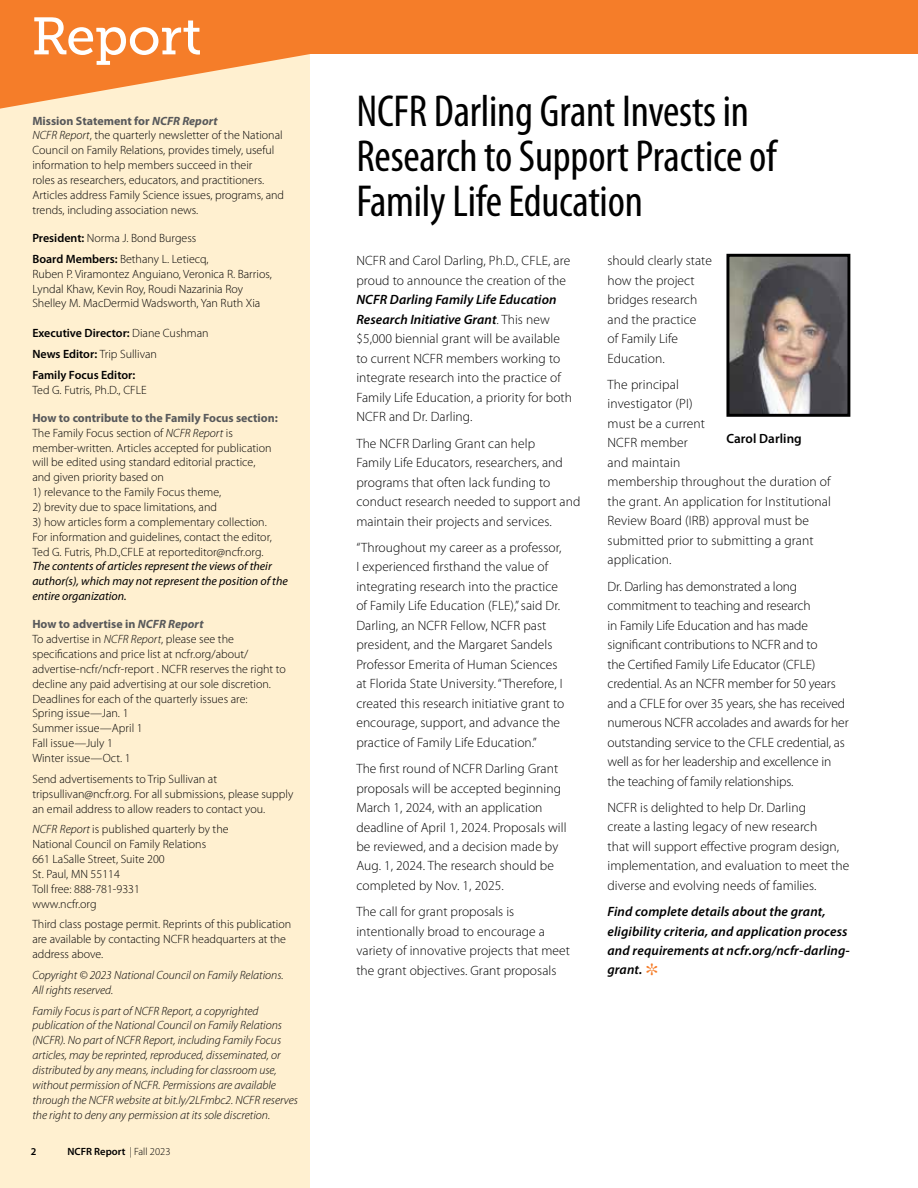
<style>
.page{position:relative;width:918px;height:1188px;background:#fff}
.page>*{position:absolute;margin:0;border:0;box-sizing:border-box;transform-origin:0 0}
.t1{font:52.5px "Museo Slab 500";letter-spacing:-.01em;color:#fff}
.t2{font:condensed 45px/45px "Myriad Pro";letter-spacing:-.005em;color:#000}
.t3{font:300 13.5px/19.5px "Myriad Pro";letter-spacing:.005em;color:#000}
.t4{font:italic 600 13.5px/19.5px "Myriad Pro";letter-spacing:.01em;color:#000}
.t5{font:600 13.35px "Myriad Pro";letter-spacing:.005em;color:#000}
.t6{font:300 12px/14.9px "Myriad Pro";color:#000}
.t7{font:italic 300 12px/14.9px "Myriad Pro";color:#000}
.t8{font:italic 12px/14.9px "Myriad Pro";color:#000}
.t9{font:600 12px/20.9px "Myriad Pro";color:#000}
.t10{font:600 10.5px "Myriad Pro";color:#000}
.s1{font-weight:700;color:#58595b}
.s2{font-weight:700;font-style:italic;color:#58595b}
.s3{font-style:italic}
.s4{font-weight:600}
.s5{font-weight:300}
.s6{font-weight:600;font-style:italic}
</style>
<div class="page">
<div style="left:0;top:0;width:310px;height:1188px;background:#fff0d0"></div>
<svg style="left:0;top:0;width:310px;height:109px"></svg>
<div style="left:297px;top:0;width:621px;height:54px;background:#f57d29"></div>
<img style="left:730px;top:258px;width:116px;height:155px">
<div style="left:726px;top:254px;width:124px;height:163px;border:3px solid #000"></div>
<h1 class="t1" style="left:32px;top:7px;width:171px">Report</h1>
<p class="t6" style="left:32px;top:113px;width:253px"><span class="s1">Mission Statement for</span> <span class="s2">NCFR Report<br></span><span class="s3">NCFR Report</span>, the quarterly newsletter of the National Council on Family Relations, provides timely, useful information to help members succeed in their<br>roles as researchers, educators, and practitioners.<br>Articles address Family Science issues, programs, and trends, including association news.</p>
<p class="t6" style="left:32px;top:227px;width:178px;line-height:20.9px"><span class="s4">President:</span> Norma J. Bond Burgess<br><span class="s4">Board Members:</span> Bethany L. Letiecq,</p>
<p class="t6" style="left:32px;top:266px;width:241px">Ruben P. Viramontez Anguiano, Veronica R. Barrios,<br>Lyndal Khaw, Kevin Roy, Roudi Nazarinia Roy<br>Shelley M. MacDermid Wadsworth, Yan Ruth Xia</p>
<p class="t9" style="left:32px;top:322px;width:178px">Executive Director: <span class="s5">Diane Cushman<br></span>News Editor: <span class="s5">Trip Sullivan<br></span>Family Focus Editor:</p>
<p class="t6" style="left:32px;top:382px;width:116px">Ted G. Futris, Ph.D., CFLE</p>
<p class="t6" style="left:32px;top:410px;width:247px"><span class="s1">How to contribute to the Family Focus section:<br></span>The Family Focus section of <span class="s3">NCFR Report</span> is member-written. Articles accepted for publication will be edited using standard editorial practice,<br>and given priority based on</p>
<p class="t6" style="left:32px;top:485px;width:190px">1) relevance to the Family Focus theme,</p>
<p class="t6" style="left:32px;top:499px;width:186px">2) brevity due to space limitations, and</p>
<p class="t6" style="left:32px;top:514px;width:241px">3) how articles form a complementary collection.<br>For information and guidelines, contact the editor,<br>Ted G. Futris, Ph.D.,CFLE at reporteditor@ncfr.org.</p>
<p class="t8" style="left:32px;top:559px;width:257px">The contents of articles represent the views of their author(s), which may not represent the position of the entire organization.</p>
<p class="t6" style="left:32px;top:617px;width:255px"><span class="s1">How to advertise in</span> <span class="s2">NCFR Report<br></span>To advertise in <span class="s3">NCFR Report</span>, please see the specifications and price list at ncfr.org/about/ advertise-ncfr/ncfr-report . NCFR reserves the right to decline any paid advertising at our sole discretion.<br>Deadlines for each of the quarterly issues are:<br>Spring issue—Jan. 1<br>Summer issue—April 1<br>Fall issue—July 1<br>Winter issue—Oct. 1</p>
<p class="t6" style="left:32px;top:771px;width:262px">Send advertisements to Trip Sullivan at tripsullivan@ncfr.org. For all submissions, please supply an email address to allow readers to contact you.</p>
<p class="t6" style="left:32px;top:822px;width:198px"><span class="s3">NCFR Report</span> is published quarterly by the<br>National Council on Family Relations<br>661 LaSalle Street, Suite 200<br>St. Paul, MN 55114<br>Toll free: 888-781-9331<br>www.ncfr.org</p>
<p class="t6" style="left:32px;top:917px;width:260px">Third class postage permit. Reprints of this publication are available by contacting NCFR headquarters at the address above.</p>
<p class="t7" style="left:32px;top:967px;width:253px">Copyright © 2023 National Council on Family Relations.<br>All rights reserved.</p>
<p class="t7" style="left:32px;top:1003px;width:267px">Family Focus is part of NCFR Report, a copyrighted publication of the National Council on Family Relations (NCFR). No part of NCFR Report, including Family Focus articles, may be reprinted, reproduced, disseminated, or distributed by any means, including for classroom use, without permission of NCFR. Permissions are available through the NCFR website at bit.ly/2LFmbc2. NCFR reserves the right to deny any permission at its sole discretion.</p>
<p class="t10" style="left:31px;top:1145px;width:7px">2</p>
<p class="t10" style="left:67px;top:1145px;width:104px">NCFR Report <span class="s5">| Fall 2023</span></p>
<h2 class="t2" style="left:356px;top:88px;width:422px">NCFR Darling Grant Invests in<br>Research to Support Practice of<br>Family Life Education</h2>
<p class="t3" style="left:356px;top:251px;width:215px">NCFR and Carol Darling, Ph.D., CFLE, are proud to announce the creation of the</p>
<p class="t3" style="left:356px;top:290px;width:217px"><span class="s6">NCFR Darling Family Life Education Research Initiative Grant</span>. This new $5,000 biennial grant will be available to current NCFR members working to integrate research into the practice of Family Life Education, a priority for both NCFR and Dr. Darling.</p>
<p class="t3" style="left:356px;top:433px;width:226px">The NCFR Darling Grant can help<br>Family Life Educators, researchers, and programs that often lack funding to conduct research needed to support and maintain their projects and services.</p>
<p class="t3" style="left:356px;top:537px;width:210px">“Throughout my career as a professor, I experienced firsthand the value of integrating research into the practice of Family Life Education (FLE),” said Dr.<br>Darling, an NCFR Fellow, NCFR past president, and the Margaret Sandels Professor Emerita of Human Sciences at Florida State University. “Therefore, I created this research initiative grant to encourage, support, and advance the practice of Family Life Education.”</p>
<p class="t3" style="left:356px;top:759px;width:212px">The first round of NCFR Darling Grant proposals will be accepted beginning March 1, 2024, with an application deadline of April 1, 2024. Proposals will be reviewed, and a decision made by Aug. 1, 2024. The research should be completed by Nov. 1, 2025.</p>
<p class="t3" style="left:356px;top:902px;width:215px">The call for grant proposals is intentionally broad to encourage a variety of innovative projects that meet the grant objectives. Grant proposals</p>
<p class="t3" style="left:608px;top:251px;width:106px">should clearly state how the project bridges research and the practice<br>of Family Life<br>Education.</p>
<p class="t3" style="left:608px;top:375px;width:225px">The principal<br>investigator (PI)<br>must be a current<br>NCFR member<br>and maintain<br>membership throughout the duration of the grant. An application for Institutional<br>Review Board (IRB) approval must be submitted prior to submitting a grant application.</p>
<p class="t3" style="left:608px;top:576px;width:243px">Dr. Darling has demonstrated a long commitment to teaching and research<br>in Family Life Education and has made significant contributions to NCFR and to<br>the Certified Family Life Educator (CFLE) credential. As an NCFR member for 50 years and a CFLE for over 35 years, she has received numerous NCFR accolades and awards for her outstanding service to the CFLE credential, as well as for her leadership and excellence in the teaching of family relationships.</p>
<p class="t3" style="left:608px;top:797px;width:243px">NCFR is delighted to help Dr. Darling<br>create a lasting legacy of new research<br>that will support effective program design, implementation, and evaluation to meet the diverse and evolving needs of families.</p>
<p class="t4" style="left:608px;top:901px;width:244px">Find complete details about the grant, eligibility criteria, and application process and requirements at ncfr.org/ncfr-darling&shy;grant.</p>
<p class="t5" style="left:726px;top:430px;width:77px">Carol Darling</p>
</div>
